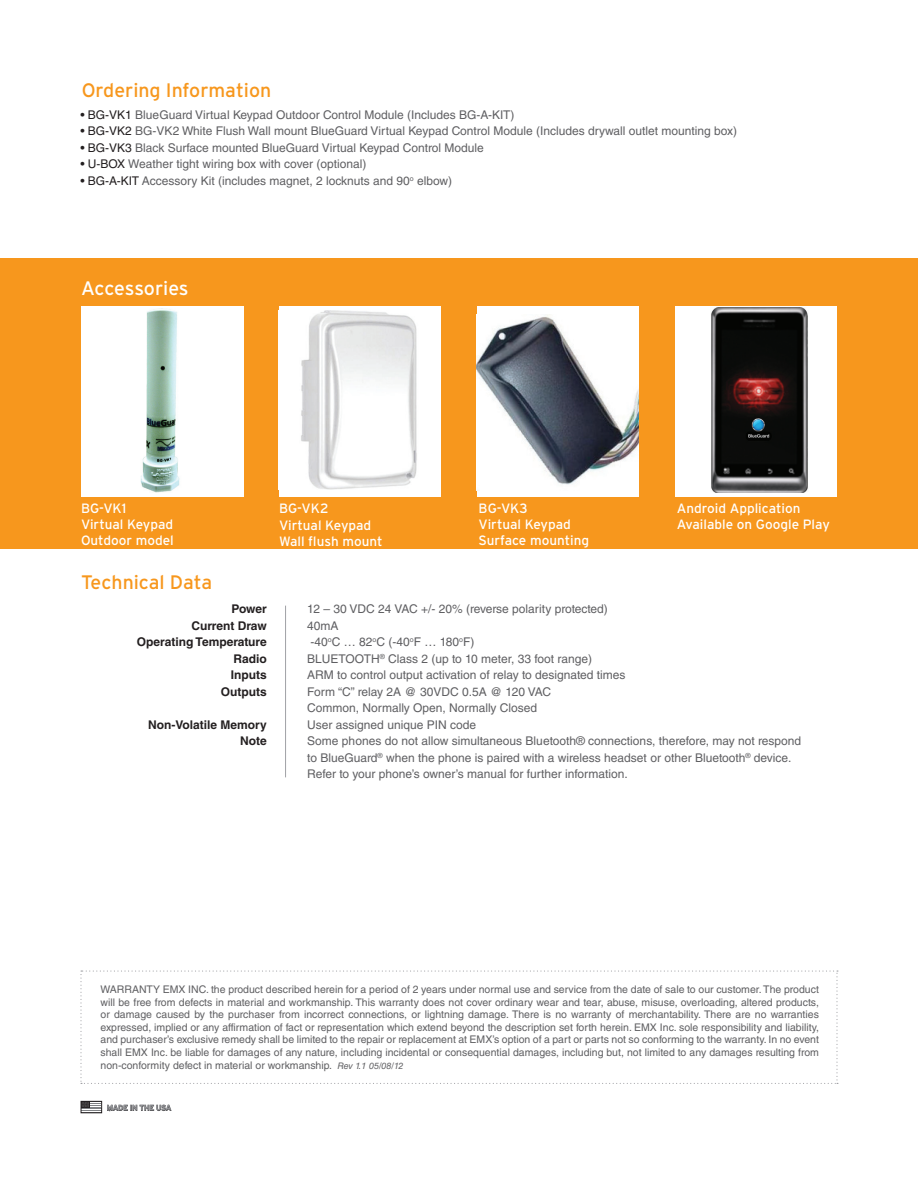
<style>
.page{position:relative;width:918px;height:1188px;background:#fff}
.page>*{position:absolute;margin:0;border:0;box-sizing:border-box;transform-origin:0 0}
.t1{font:19.5px "Interstate";color:#f7971d}
.t2{font:19.5px "Interstate";letter-spacing:-.01em;color:#fff}
.t3{font:13.5px "Interstate";color:#fff}
.t4{font:12px "Helvetica LT Std";color:#5f5f62}
.t5{font:700 12px "Helvetica LT Std";color:#231f20}
.t6{font:10.5px/12.6px "Helvetica LT Std";color:#5f5f62;text-align:justify}
.t7{font:7.5px "Interstate";color:#a0a1a5}
.s1{color:#231f20}
.s2{font-style:italic;font-size:9px}
</style>
<div class="page">
<div style="left:0;top:258px;width:918px;height:291px;background:#f7971d"></div>
<svg style="left:83px;top:1103px;width:17px;height:8px"></svg>
<div style="left:81px;top:1101px;width:21px;height:12px;border:1px solid #231f20"></div>
<svg style="left:107px;top:1104px;width:65px;height:7px"></svg>
<svg style="left:80px;top:970px;width:758px;height:114px"></svg>
<div style="left:81px;top:306px;width:162px;height:190px;background:#fff"></div>
<img style="left:140px;top:309px;width:40px;height:184px">
<div style="left:279px;top:306px;width:162px;height:190px;background:#fff"></div>
<img style="left:301px;top:310px;width:116px;height:179px">
<div style="left:477px;top:306px;width:162px;height:190px;background:#fff"></div>
<img style="left:477px;top:315px;width:162px;height:170px">
<div style="left:675px;top:306px;width:162px;height:190px;background:#fff"></div>
<img style="left:711px;top:307px;width:97px;height:186px">
<hr style="left:285px;top:606px;width:1px;height:171px;background:#a0a1a5">
<p class="t1" style="left:82px;top:79px;width:191px">Ordering Information</p>
<p class="t4" style="left:80px;top:107px;width:436px"><span class="s1">• BG-VK1</span> BlueGuard Virtual Keypad Outdoor Control Module (Includes BG-A-KIT)</p>
<p class="t4" style="left:80px;top:124px;width:658px"><span class="s1">• BG-VK2</span> BG-VK2 White Flush Wall mount BlueGuard Virtual Keypad Control Module (Includes drywall outlet mounting box)</p>
<p class="t4" style="left:80px;top:140px;width:405px"><span class="s1">• BG-VK3</span> Black Surface mounted BlueGuard Virtual Keypad Control Module</p>
<p class="t4" style="left:80px;top:157px;width:288px"><span class="s1">• U-BOX</span> Weather tight wiring box with cover (optional)</p>
<p class="t4" style="left:80px;top:173px;width:373px"><span class="s1">• BG-A-KIT</span> Accessory Kit (includes magnet, 2 locknuts and 90<sup>o</sup> elbow)</p>
<p class="t2" style="left:81px;top:277px;width:109px">Accessories</p>
<p class="t3" style="left:81px;top:500px;width:47px">BG-VK1</p>
<p class="t3" style="left:81px;top:517px;width:94px">Virtual Keypad</p>
<p class="t3" style="left:81px;top:533px;width:94px">Outdoor model</p>
<p class="t1" style="left:81px;top:571px;width:133px">Technical Data</p>
<p class="t5" style="left:232px;top:602px;width:37px">Power</p>
<p class="t5" style="left:192px;top:618px;width:77px">Current Draw</p>
<p class="t5" style="left:137px;top:635px;width:131px">Operating Temperature</p>
<p class="t5" style="left:233px;top:651px;width:35px">Radio</p>
<p class="t5" style="left:231px;top:668px;width:37px">Inputs</p>
<p class="t5" style="left:221px;top:684px;width:47px">Outputs</p>
<p class="t5" style="left:148px;top:717px;width:120px">Non-Volatile Memory</p>
<p class="t5" style="left:240px;top:734px;width:28px">Note</p>
<p class="t3" style="left:279px;top:501px;width:51px">BG-VK2</p>
<p class="t3" style="left:279px;top:517px;width:94px">Virtual Keypad</p>
<p class="t3" style="left:279px;top:533px;width:105px">Wall flush mount</p>
<p class="t3" style="left:479px;top:500px;width:51px">BG-VK3</p>
<p class="t3" style="left:479px;top:517px;width:94px">Virtual Keypad</p>
<p class="t3" style="left:479px;top:533px;width:112px">Surface mounting</p>
<p class="t3" style="left:677px;top:500px;width:125px">Android Application</p>
<p class="t3" style="left:677px;top:517px;width:155px">Available on Google Play</p>
<p class="t4" style="left:307px;top:602px;width:302px">12 – 30 VDC 24 VAC +/- 20% (reverse polarity protected)</p>
<p class="t4" style="left:307px;top:618px;width:33px">40mA</p>
<p class="t4" style="left:311px;top:635px;width:165px">-40<sup>o</sup>C … 82<sup>o</sup>C (-40<sup>o</sup>F … 180<sup>o</sup>F)</p>
<p class="t4" style="left:307px;top:651px;width:286px">BLUETOOTH<sup>®</sup> Class 2 (up to 10 meter, 33 foot range)</p>
<p class="t4" style="left:307px;top:668px;width:320px">ARM to control output activation of relay to designated times</p>
<p class="t4" style="left:307px;top:684px;width:245px">Form “C” relay 2A @ 30VDC 0.5A @ 120 VAC</p>
<p class="t4" style="left:307px;top:701px;width:231px">Common, Normally Open, Normally Closed</p>
<p class="t4" style="left:307px;top:717px;width:170px">User assigned unique PIN code</p>
<p class="t4" style="left:307px;top:734px;width:495px">Some phones do not allow simultaneous Bluetooth® connections, therefore, may not respond</p>
<p class="t4" style="left:307px;top:750px;width:486px">to BlueGuard<sup>®</sup> when the phone is paired with a wireless headset or other Bluetooth<sup>®</sup> device.</p>
<p class="t4" style="left:307px;top:767px;width:322px">Refer to your phone’s owner’s manual for further information.</p>
<p class="t6" style="left:100px;top:983px;width:720px">WARRANTY EMX INC. the product described herein for a period of 2 years under normal use and service from the date of sale to our customer. The product will be free from defects in material and workmanship. This warranty does not cover ordinary wear and tear, abuse, misuse, overloading, altered products, or damage caused by the purchaser from incorrect connections, or lightning damage. There is no warranty of merchantability. There are no warranties expressed, implied or any affirmation of fact or representation which extend beyond the description set forth herein. EMX Inc. sole responsibility and liability, and purchaser’s exclusive remedy shall be limited to the repair or replacement at EMX’s option of a part or parts not so conforming to the warranty. In no event shall EMX Inc. be liable for damages of any nature, including incidental or consequential damages, including but, not limited to any damages resulting from non-conformity defect in material or workmanship. <span class="s2">Rev 1.1 05/08/12</span></p>
<p class="t7" style="left:107px;top:1104px;width:66px">MADE IN THE USA</p>
</div>
